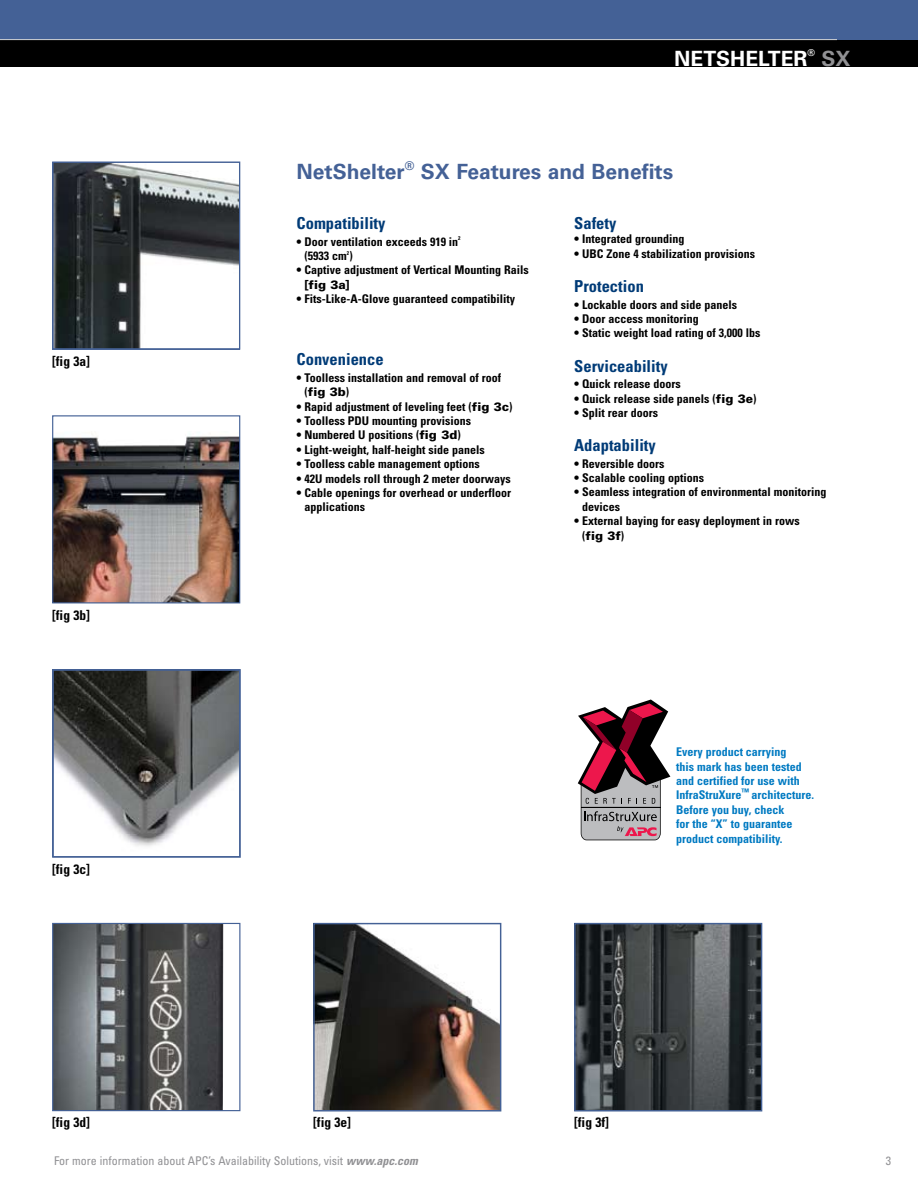
<style>
.page{position:relative;width:918px;height:1188px;background:#fff}
.page>*{position:absolute;margin:0;border:0;box-sizing:border-box;transform-origin:0 0}
.t1{font:700 21px "Univers";color:#446196}
.t2{font:700 21px "Univers";color:#fff}
.t3{font:700 condensed 16.5px "Univers";color:#003b77}
.t4{font:700 condensed 13.5px "Univers";color:#000}
.t5{font:700 condensed 12px/14.4px "Univers";color:#000}
.t6{font:700 condensed 12px/14.4px "Univers";color:#007ac2}
.t7{font:condensed 12px "Univers";color:#919194}
.t8{font:900 12px "Univers";color:#000}
.t9{font:700 condensed 5.4px "Univers";color:#000}
.s1{color:#919194}
.s2{font-weight:900;font-stretch:normal}
.s3{font-weight:700;font-style:italic}
</style>
<div class="page">
<div style="left:0;top:0;width:918px;height:67px;background:#446196"></div>
<div style="left:0;top:40px;width:918px;height:27px;background:#000"></div>
<hr style="left:0;top:39px;width:837px;height:1px;background:#d0d1d3">
<svg style="left:577px;top:699px;width:94px;height:142px"></svg>
<img style="left:55px;top:164px;width:183px;height:183px">
<div style="left:52px;top:162px;width:188px;height:188px;border:1px solid #446196"></div>
<img style="left:54px;top:433px;width:184px;height:168px">
<div style="left:52px;top:415px;width:188px;height:188px;border:1px solid #446196"></div>
<img style="left:55px;top:672px;width:183px;height:174px">
<div style="left:52px;top:669px;width:189px;height:189px;border:2px solid #446196"></div>
<img style="left:54px;top:925px;width:169px;height:184px">
<div style="left:52px;top:923px;width:188px;height:188px;border:1px solid #446196"></div>
<img style="left:315px;top:925px;width:184px;height:184px">
<div style="left:313px;top:923px;width:188px;height:189px;border:1px solid #446196"></div>
<img style="left:576px;top:925px;width:184px;height:185px">
<div style="left:574px;top:923px;width:188px;height:189px;border:1px solid #446196"></div>
<h1 class="t2" style="left:674px;top:46px;width:178px">netshelter<sup>®</sup> <span class="s1">SX</span></h1>
<p class="t4" style="left:52px;top:353px;width:39px">[fig 3a]</p>
<p class="t4" style="left:52px;top:607px;width:39px">[fig 3b]</p>
<p class="t4" style="left:52px;top:861px;width:39px">[fig 3c]</p>
<h1 class="t1" style="left:297px;top:159px;width:378px">NetShelter<sup>®</sup> SX Features and Benefits</h1>
<h2 class="t3" style="left:297px;top:213px;width:90px">Compatibility</h2>
<p class="t5" style="left:297px;top:234px;width:163px">• Door ventilation exceeds 919 in</p>
<p class="t9" style="left:458px;top:235px;width:4px">2</p>
<p class="t5" style="left:305px;top:248px;width:50px">(5933 cm )</p>
<p class="t9" style="left:347px;top:249px;width:4px">2</p>
<p class="t5" style="left:297px;top:263px;width:234px">• Captive adjustment of Vertical Mounting Rails</p>
<p class="t8" style="left:305px;top:277px;width:47px">[fig 3a]</p>
<p class="t5" style="left:297px;top:292px;width:220px">• Fits-Like-A-Glove guaranteed compatibility</p>
<h2 class="t3" style="left:297px;top:349px;width:89px">Convenience</h2>
<p class="t5" style="left:305px;top:370px;width:198px;text-indent:-8px">• Toolless installation and removal of roof (<span class="s2">fig 3b</span>)</p>
<p class="t5" style="left:297px;top:399px;width:217px">• Rapid adjustment of leveling feet (<span class="s2">fig 3c</span>)</p>
<p class="t5" style="left:297px;top:414px;width:176px">• Toolless PDU mounting provisions</p>
<p class="t5" style="left:297px;top:428px;width:166px">• Numbered U positions (<span class="s2">fig 3d</span>)</p>
<p class="t5" style="left:297px;top:442px;width:190px">• Light-weight, half-height side panels</p>
<p class="t5" style="left:297px;top:457px;width:185px">• Toolless cable management options</p>
<p class="t5" style="left:297px;top:471px;width:216px">• 42U models roll through 2 meter doorways</p>
<p class="t5" style="left:305px;top:486px;width:208px;text-indent:-8px">• Cable openings for overhead or underfloor applications</p>
<h2 class="t3" style="left:574px;top:213px;width:44px">Safety</h2>
<p class="t5" style="left:574px;top:232px;width:112px">• Integrated grounding</p>
<p class="t5" style="left:574px;top:246px;width:183px">• UBC Zone 4 stabilization provisions</p>
<h2 class="t3" style="left:574px;top:276px;width:71px">Protection</h2>
<p class="t5" style="left:574px;top:297px;width:164px">• Lockable doors and side panels</p>
<p class="t5" style="left:574px;top:311px;width:126px">• Door access monitoring</p>
<p class="t5" style="left:574px;top:326px;width:188px">• Static weight load rating of 3,000 lbs</p>
<h2 class="t3" style="left:574px;top:356px;width:95px">Serviceability</h2>
<p class="t5" style="left:574px;top:377px;width:108px">• Quick release doors</p>
<p class="t5" style="left:574px;top:391px;width:184px">• Quick release side panels (<span class="s2">fig 3e</span>)</p>
<p class="t5" style="left:574px;top:405px;width:85px">• Split rear doors</p>
<h2 class="t3" style="left:574px;top:435px;width:83px">Adaptability</h2>
<p class="t5" style="left:574px;top:456px;width:92px">• Reversible doors</p>
<p class="t5" style="left:574px;top:471px;width:131px">• Scalable cooling options</p>
<p class="t5" style="left:582px;top:485px;width:246px;text-indent:-8px">• Seamless integration of environmental monitoring devices</p>
<p class="t5" style="left:582px;top:514px;width:219px;text-indent:-8px">• External baying for easy deployment in rows (<span class="s2">fig 3f</span>)</p>
<p class="t6" style="left:676px;top:745px;width:140px">Every product carrying<br>this mark has been tested and certified for use with<br>InfraStruXure<sup>™</sup> architecture.<br>Before you buy, check<br>for the “X” to guarantee product compatibility.</p>
<p class="t4" style="left:52px;top:1114px;width:39px">[fig 3d]</p>
<p class="t4" style="left:313px;top:1114px;width:39px">[fig 3e]</p>
<p class="t4" style="left:574px;top:1114px;width:36px">[fig 3f]</p>
<p class="t7" style="left:54px;top:1153px;width:365px">For more information about APC’s Availability Solutions, visit <span class="s3">www.apc.com</span></p>
</div>
